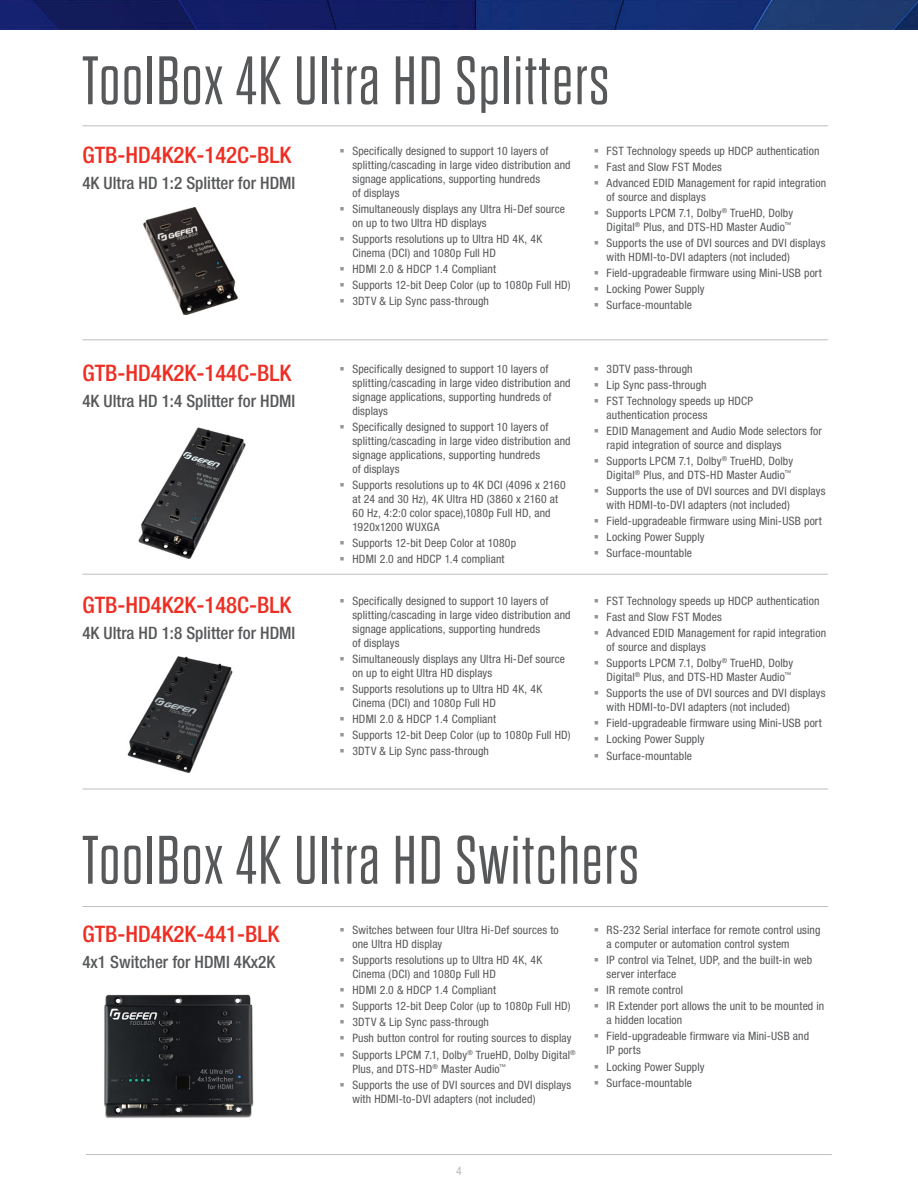
<style>
.page{position:relative;width:918px;height:1188px;background:#fff}
.page>*{position:absolute;margin:0;border:0;box-sizing:border-box;transform-origin:0 0}
.TITLES{font:300 68.4px "Dharma Gothic E";letter-spacing:.025em;color:#57585a}
.g_-_product_names{font:500 condensed 22.8px "Helvetica Neue LT Std";color:#ee2e22}
.g_-_product_names-2{font:500 condensed 17.1px "Helvetica Neue LT Std";color:#57585a}
.t1{font:condensed 11.85px "Helvetica Neue LT Std";color:#bcbdc0}
.t2{font:condensed 11.55px/14px "Helvetica Neue LT Std";letter-spacing:.01em;color:#57585a}
.s1{color:#939598}
</style>
<div class="page">
<hr style="left:86px;top:1154px;width:746px;height:1px;background:#bcbdc0">
<img style="left:0;top:0;width:918px;height:30px">
<img style="left:127px;top:656px;width:106px;height:117px">
<hr style="left:82px;top:574px;width:746px;height:1px;background:#bcbdc0">
<hr style="left:82px;top:789px;width:746px;height:1px;background:#bcbdc0">
<hr style="left:82px;top:339px;width:746px;height:1px;background:#bcbdc0">
<hr style="left:82px;top:906px;width:746px;height:1px;background:#bcbdc0">
<hr style="left:82px;top:125px;width:746px;height:1px;background:#bcbdc0">
<img style="left:143px;top:208px;width:95px;height:107px">
<img style="left:138px;top:427px;width:108px;height:132px">
<img style="left:104px;top:994px;width:150px;height:124px">
<p class="TITLES" style="left:82px;top:47px;width:528px">ToolBox 4K Ultra HD Splitters</p>
<p class="g_-_product_names" style="left:82px;top:141px;width:210px">GTB-HD4K2K-142C-BLK</p>
<p class="g_-_product_names-2" style="left:82px;top:172px;width:214px">4K Ultra HD 1:2 Splitter for HDMI</p>
<p class="t2" style="left:352px;top:143px;width:220px;text-indent:-13px"><span class="s1">▪</span> Specifically designed to support 10 layers of splitting/cascading in large video distribution and signage applications, supporting hundreds<br>of displays</p>
<p class="t2" style="left:352px;top:202px;width:214px;text-indent:-13px"><span class="s1">▪</span> Simultaneously displays any Ultra Hi-Def source on up to two Ultra HD displays</p>
<p class="t2" style="left:352px;top:232px;width:191px;text-indent:-13px"><span class="s1">▪</span> Supports resolutions up to Ultra HD 4K, 4K<br>Cinema (DCI) and 1080p Full HD</p>
<p class="t2" style="left:340px;top:262px;width:158px"><span class="s1">▪</span> HDMI 2.0 &amp; HDCP 1.4 Compliant</p>
<p class="t2" style="left:340px;top:278px;width:233px"><span class="s1">▪</span> Supports 12-bit Deep Color (up to 1080p Full HD)</p>
<p class="t2" style="left:340px;top:294px;width:151px"><span class="s1">▪</span> 3DTV &amp; Lip Sync pass-through</p>
<p class="t2" style="left:594px;top:143px;width:227px"><span class="s1">▪</span> FST Technology speeds up HDCP authentication</p>
<p class="t2" style="left:594px;top:160px;width:130px"><span class="s1">▪</span> Fast and Slow FST Modes</p>
<p class="t2" style="left:607px;top:176px;width:221px;text-indent:-13px"><span class="s1">▪</span> Advanced EDID Management for rapid integration of source and displays</p>
<p class="t2" style="left:594px;top:206px;width:201px;text-align:right"><span class="s1">▪</span> Supports LPCM 7.1, Dolby<sup>®</sup> TrueHD, Dolby<br>Digital<sup>®</sup> Plus, and DTS-HD Master Audio<sup>™</sup></p>
<p class="t2" style="left:607px;top:236px;width:220px;text-indent:-13px"><span class="s1">▪</span> Supports the use of DVI sources and DVI displays with HDMI-to-DVI adapters (not included)</p>
<p class="t2" style="left:594px;top:266px;width:230px"><span class="s1">▪</span> Field-upgradeable firmware using Mini-USB port</p>
<p class="t2" style="left:594px;top:282px;width:112px"><span class="s1">▪</span> Locking Power Supply</p>
<p class="t2" style="left:594px;top:298px;width:100px"><span class="s1">▪</span> Surface-mountable</p>
<p class="g_-_product_names" style="left:82px;top:359px;width:210px">GTB-HD4K2K-144C-BLK</p>
<p class="g_-_product_names-2" style="left:82px;top:390px;width:214px">4K Ultra HD 1:4 Splitter for HDMI</p>
<p class="t2" style="left:352px;top:361px;width:220px;text-indent:-13px"><span class="s1">▪</span> Specifically designed to support 10 layers of splitting/cascading in large video distribution and signage applications, supporting hundreds of displays</p>
<p class="t2" style="left:352px;top:420px;width:220px;text-indent:-13px"><span class="s1">▪</span> Specifically designed to support 10 layers of splitting/cascading in large video distribution and signage applications, supporting hundreds<br>of displays</p>
<p class="t2" style="left:352px;top:478px;width:215px;text-indent:-13px"><span class="s1">▪</span> Supports resolutions up to 4K DCI (4096 x 2160 at 24 and 30 Hz), 4K Ultra HD (3860 x 2160 at 60 Hz, 4:2:0 color space),1080p Full HD, and 1920x1200 WUXGA</p>
<p class="t2" style="left:340px;top:536px;width:178px"><span class="s1">▪</span> Supports 12-bit Deep Color at 1080p</p>
<p class="t2" style="left:340px;top:552px;width:167px"><span class="s1">▪</span> HDMI 2.0 and HDCP 1.4 compliant</p>
<p class="t2" style="left:594px;top:361px;width:100px"><span class="s1">▪</span> 3DTV pass-through</p>
<p class="t2" style="left:594px;top:378px;width:114px"><span class="s1">▪</span> Lip Sync pass-through</p>
<p class="t2" style="left:607px;top:394px;width:148px;text-indent:-13px"><span class="s1">▪</span> FST Technology speeds up HDCP authentication process</p>
<p class="t2" style="left:607px;top:424px;width:217px;text-indent:-13px"><span class="s1">▪</span> EDID Management and Audio Mode selectors for rapid integration of source and displays</p>
<p class="t2" style="left:594px;top:454px;width:201px;text-align:right"><span class="s1">▪</span> Supports LPCM 7.1, Dolby<sup>®</sup> TrueHD, Dolby<br>Digital<sup>®</sup> Plus, and DTS-HD Master Audio<sup>™</sup></p>
<p class="t2" style="left:607px;top:484px;width:220px;text-indent:-13px"><span class="s1">▪</span> Supports the use of DVI sources and DVI displays with HDMI-to-DVI adapters (not included)</p>
<p class="t2" style="left:594px;top:514px;width:230px"><span class="s1">▪</span> Field-upgradeable firmware using Mini-USB port</p>
<p class="t2" style="left:594px;top:530px;width:112px"><span class="s1">▪</span> Locking Power Supply</p>
<p class="t2" style="left:594px;top:546px;width:100px"><span class="s1">▪</span> Surface-mountable</p>
<p class="g_-_product_names" style="left:82px;top:591px;width:210px">GTB-HD4K2K-148C-BLK</p>
<p class="g_-_product_names-2" style="left:82px;top:623px;width:214px">4K Ultra HD 1:8 Splitter for HDMI</p>
<p class="t2" style="left:352px;top:594px;width:220px;text-indent:-13px"><span class="s1">▪</span> Specifically designed to support 10 layers of splitting/cascading in large video distribution and signage applications, supporting hundreds<br>of displays</p>
<p class="t2" style="left:352px;top:652px;width:214px;text-indent:-13px"><span class="s1">▪</span> Simultaneously displays any Ultra Hi-Def source on up to eight Ultra HD displays</p>
<p class="t2" style="left:352px;top:682px;width:191px;text-indent:-13px"><span class="s1">▪</span> Supports resolutions up to Ultra HD 4K, 4K<br>Cinema (DCI) and 1080p Full HD</p>
<p class="t2" style="left:340px;top:712px;width:158px"><span class="s1">▪</span> HDMI 2.0 &amp; HDCP 1.4 Compliant</p>
<p class="t2" style="left:340px;top:728px;width:233px"><span class="s1">▪</span> Supports 12-bit Deep Color (up to 1080p Full HD)</p>
<p class="t2" style="left:340px;top:744px;width:151px"><span class="s1">▪</span> 3DTV &amp; Lip Sync pass-through</p>
<p class="t2" style="left:594px;top:594px;width:227px"><span class="s1">▪</span> FST Technology speeds up HDCP authentication</p>
<p class="t2" style="left:594px;top:610px;width:130px"><span class="s1">▪</span> Fast and Slow FST Modes</p>
<p class="t2" style="left:607px;top:626px;width:221px;text-indent:-13px"><span class="s1">▪</span> Advanced EDID Management for rapid integration of source and displays</p>
<p class="t2" style="left:594px;top:656px;width:201px;text-align:right"><span class="s1">▪</span> Supports LPCM 7.1, Dolby<sup>®</sup> TrueHD, Dolby<br>Digital<sup>®</sup> Plus, and DTS-HD Master Audio<sup>™</sup></p>
<p class="t2" style="left:607px;top:686px;width:220px;text-indent:-13px"><span class="s1">▪</span> Supports the use of DVI sources and DVI displays with HDMI-to-DVI adapters (not included)</p>
<p class="t2" style="left:594px;top:716px;width:230px"><span class="s1">▪</span> Field-upgradeable firmware using Mini-USB port</p>
<p class="t2" style="left:594px;top:732px;width:112px"><span class="s1">▪</span> Locking Power Supply</p>
<p class="t2" style="left:594px;top:748px;width:100px"><span class="s1">▪</span> Surface-mountable</p>
<p class="TITLES" style="left:82px;top:826px;width:558px">ToolBox 4K Ultra HD Switchers</p>
<p class="g_-_product_names" style="left:82px;top:920px;width:199px">GTB-HD4K2K-441-BLK</p>
<p class="g_-_product_names-2" style="left:82px;top:952px;width:194px">4x1 Switcher for HDMI 4Kx2K</p>
<p class="t2" style="left:352px;top:923px;width:208px;text-indent:-13px"><span class="s1">▪</span> Switches between four Ultra Hi-Def sources to one Ultra HD display</p>
<p class="t2" style="left:352px;top:953px;width:191px;text-indent:-13px"><span class="s1">▪</span> Supports resolutions up to Ultra HD 4K, 4K<br>Cinema (DCI) and 1080p Full HD</p>
<p class="t2" style="left:340px;top:983px;width:158px"><span class="s1">▪</span> HDMI 2.0 &amp; HDCP 1.4 Compliant</p>
<p class="t2" style="left:340px;top:999px;width:233px"><span class="s1">▪</span> Supports 12-bit Deep Color (up to 1080p Full HD)</p>
<p class="t2" style="left:340px;top:1015px;width:151px"><span class="s1">▪</span> 3DTV &amp; Lip Sync pass-through</p>
<p class="t2" style="left:340px;top:1031px;width:233px"><span class="s1">▪</span> Push button control for routing sources to display</p>
<p class="t2" style="left:352px;top:1047px;width:225px;text-indent:-13px"><span class="s1">▪</span> Supports LPCM 7.1, Dolby<sup>®</sup> TrueHD, Dolby Digital<sup>®<br></sup>Plus, and DTS-HD<sup>®</sup> Master Audio<sup>™</sup></p>
<p class="t2" style="left:352px;top:1078px;width:220px;text-indent:-13px"><span class="s1">▪</span> Supports the use of DVI sources and DVI displays with HDMI-to-DVI adapters (not included)</p>
<p class="t2" style="left:607px;top:923px;width:215px;text-indent:-13px"><span class="s1">▪</span> RS-232 Serial interface for remote control using a computer or automation control system</p>
<p class="t2" style="left:607px;top:953px;width:207px;text-indent:-13px"><span class="s1">▪</span> IP control via Telnet, UDP, and the built-in web server interface</p>
<p class="t2" style="left:594px;top:983px;width:91px"><span class="s1">▪</span> IR remote control</p>
<p class="t2" style="left:607px;top:999px;width:219px;text-indent:-13px"><span class="s1">▪</span> IR Extender port allows the unit to be mounted in a hidden location</p>
<p class="t2" style="left:607px;top:1029px;width:204px;text-indent:-13px"><span class="s1">▪</span> Field-upgradeable firmware via Mini-USB and<br>IP ports</p>
<p class="t2" style="left:594px;top:1059px;width:112px"><span class="s1">▪</span> Locking Power Supply</p>
<p class="t2" style="left:594px;top:1075px;width:100px"><span class="s1">▪</span> Surface-mountable</p>
<p class="t1" style="left:456px;top:1164px;width:7px">4</p>
</div>
